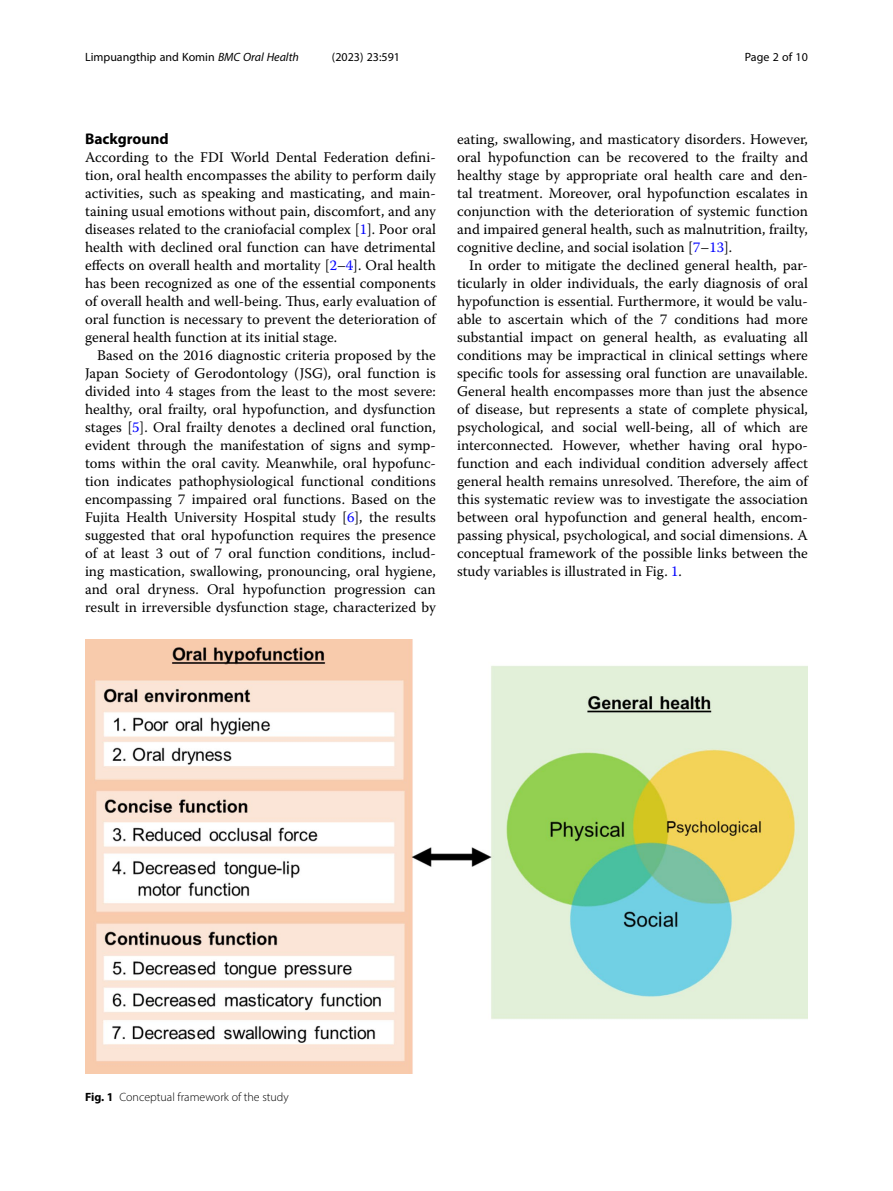
<style>
.page{position:relative;width:893px;height:1191px;background:#fff}
.page>*{position:absolute;margin:0;border:0;box-sizing:border-box;transform-origin:0 0}
.Head_1{font:700 15.45px "Myriad Pro";color:#000}
.Body_Text_Indent{font:14.7px/18px "Warnock Pro";color:#000;text-align:justify}
.Body_Text{font:14.7px/18px "Warnock Pro";color:#000;text-align:justify}
.t1{font:12px "Myriad Pro";color:#000}
.Figure_Caption{font:300 12px "Myriad Pro";color:#000}
.s1{font-style:italic}
.s2{color:#00f}
.s3{font-weight:700}
</style>
<div class="page">
<img style="left:85px;top:639px;width:723px;height:435px">
<p class="t1" style="left:85px;top:50px;width:215px">Limpuangthip and Komin <span class="s1">BMC Oral Health</span></p>
<p class="t1" style="left:332px;top:50px;width:70px">(2023) 23:591</p>
<p class="t1" style="left:745px;top:50px;width:65px">Page 2 of 10</p>
<p class="Head_1" style="left:85px;top:129px;width:85px">Background</p>
<p class="Body_Text" style="left:85px;top:148px;width:352px">According to the FDI World Dental Federation defini&shy;tion, oral health encompasses the ability to perform daily activities, such as speaking and masticating, and main&shy;taining usual emotions without pain, discomfort, and any diseases related to the craniofacial complex [<span class="s2">1</span>]. Poor oral health with declined oral function can have detrimental effects on overall health and mortality [<span class="s2">2</span>–<span class="s2">4</span>]. Oral health has been recognized as one of the essential components of overall health and well-being. Thus, early evaluation of oral function is necessary to prevent the deterioration of general health function at its initial stage.</p>
<p class="Body_Text_Indent" style="left:85px;top:346px;width:352px;text-indent:12px">Based on the 2016 diagnostic criteria proposed by the Japan Society of Gerodontology (JSG), oral function is divided into 4 stages from the least to the most severe: healthy, oral frailty, oral hypofunction, and dysfunction stages [<span class="s2">5</span>]. Oral frailty denotes a declined oral function, evident through the manifestation of signs and symp&shy;toms within the oral cavity. Meanwhile, oral hypofunc&shy;tion indicates pathophysiological functional conditions encompassing 7 impaired oral functions. Based on the Fujita Health University Hospital study [<span class="s2">6</span>], the results suggested that oral hypofunction requires the presence of at least 3 out of 7 oral function conditions, includ&shy;ing mastication, swallowing, pronouncing, oral hygiene, and oral dryness. Oral hypofunction progression can result in irreversible dysfunction stage, characterized by</p>
<p class="Body_Text_Indent" style="left:457px;top:130px;width:352px">eating, swallowing, and masticatory disorders. However, oral hypofunction can be recovered to the frailty and healthy stage by appropriate oral health care and den&shy;tal treatment. Moreover, oral hypofunction escalates in conjunction with the deterioration of systemic function and impaired general health, such as malnutrition, frailty, cognitive decline, and social isolation [<span class="s2">7</span>–<span class="s2">13</span>].</p>
<p class="Body_Text_Indent" style="left:457px;top:256px;width:352px;text-indent:12px">In order to mitigate the declined general health, par&shy;ticularly in older individuals, the early diagnosis of oral hypofunction is essential. Furthermore, it would be valu&shy;able to ascertain which of the 7 conditions had more substantial impact on general health, as evaluating all conditions may be impractical in clinical settings where specific tools for assessing oral function are unavailable.<br>General health encompasses more than just the absence of disease, but represents a state of complete physical, psychological, and social well-being, all of which are interconnected. However, whether having oral hypo&shy;function and each individual condition adversely affect general health remains unresolved. Therefore, the aim of this systematic review was to investigate the association between oral hypofunction and general health, encom&shy;passing physical, psychological, and social dimensions. A conceptual framework of the possible links between the study variables is illustrated in Fig. <span class="s2">1</span>.</p>
<p class="Figure_Caption" style="left:85px;top:1089px;width:205px"><span class="s3">Fig. 1</span> Conceptual framework of the study</p>
</div>
